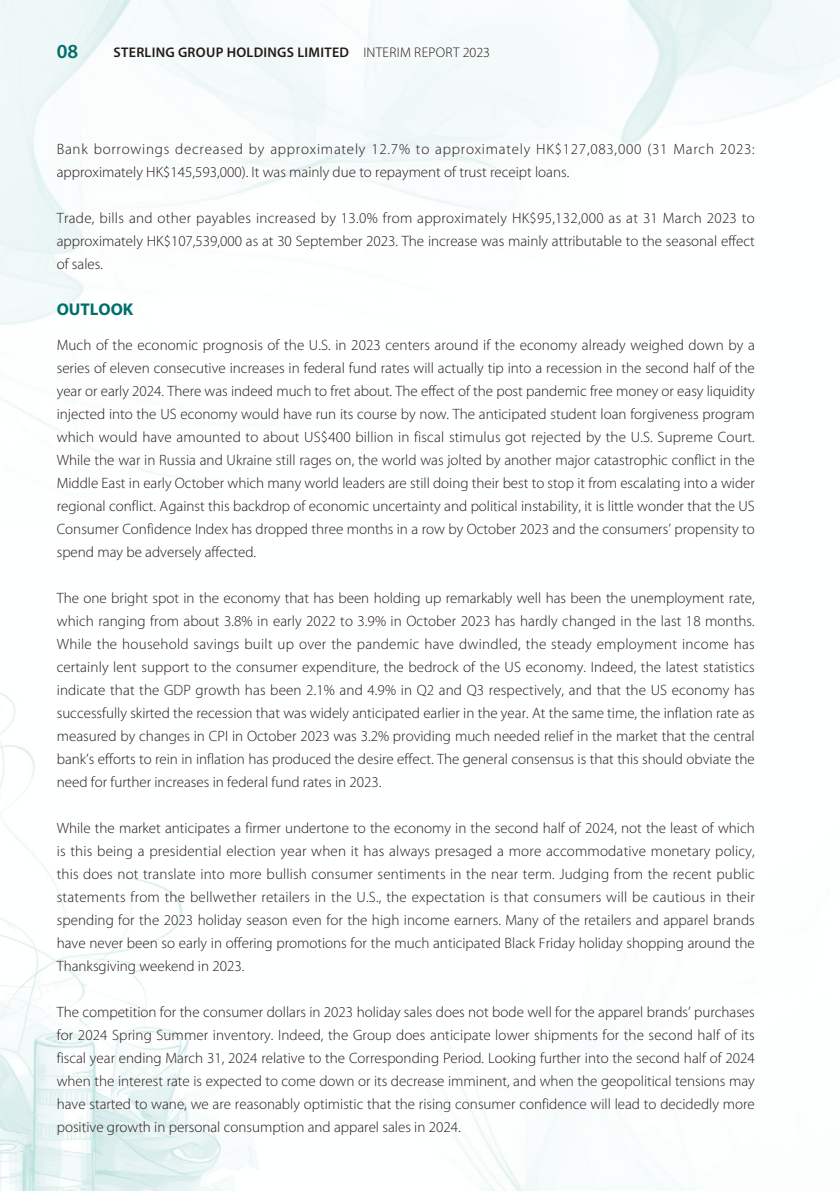
<style>
.page{position:relative;width:840px;height:1191px;background:#fff}
.page>*{position:absolute;margin:0;border:0;box-sizing:border-box;transform-origin:0 0}
.t1{font:600 20px "Myriad Pro";color:#006e6b}
.t2{font:700 17px "Myriad Pro";color:#006e6b}
.t3{font:300 15px/23px "Myriad Pro";color:#231916;text-align:justify}
.t4{font:300 15px/23px "Myriad Pro";letter-spacing:.05em;color:#231916}
.t5{font:600 14px "Myriad Pro";letter-spacing:.02em;color:#231916}
.s1{font-weight:300}
</style>
<div class="page">
<img style="left:0;top:0;width:839px;height:1191px">
<h1 class="t1" style="left:57px;top:44px;width:23px">08</h1>
<p class="t5" style="left:114px;top:47px;width:378px">STERLING GROUP HOLDINGS LIMITED <span class="s1">INTERIM REPORT 2023</span></p>
<p class="t4" style="left:57px;top:139px;width:699px">Bank borrowings decreased by approximately 12.7% to approximately HK$127,083,000 (31 March 2023: approximately HK$145,593,000). It was mainly due to repayment of trust receipt loans.</p>
<p class="t3" style="left:57px;top:208px;width:699px">Trade, bills and other payables increased by 13.0% from approximately HK$95,132,000 as at 31 March 2023 to approximately HK$107,539,000 as at 30 September 2023. The increase was mainly attributable to the seasonal effect of sales.</p>
<p class="t2" style="left:57px;top:303px;width:78px">OUTLOOK</p>
<p class="t3" style="left:57px;top:335px;width:699px">Much of the economic prognosis of the U.S. in 2023 centers around if the economy already weighed down by a series of eleven consecutive increases in federal fund rates will actually tip into a recession in the second half of the year or early 2024. There was indeed much to fret about. The effect of the post pandemic free money or easy liquidity injected into the US economy would have run its course by now. The anticipated student loan forgiveness program which would have amounted to about US$400 billion in fiscal stimulus got rejected by the U.S. Supreme Court.<br>While the war in Russia and Ukraine still rages on, the world was jolted by another major catastrophic conflict in the Middle East in early October which many world leaders are still doing their best to stop it from escalating into a wider regional conflict. Against this backdrop of economic uncertainty and political instability, it is little wonder that the US Consumer Confidence Index has dropped three months in a row by October 2023 and the consumers’ propensity to spend may be adversely affected.</p>
<p class="t3" style="left:57px;top:588px;width:699px">The one bright spot in the economy that has been holding up remarkably well has been the unemployment rate, which ranging from about 3.8% in early 2022 to 3.9% in October 2023 has hardly changed in the last 18 months.<br>While the household savings built up over the pandemic have dwindled, the steady employment income has certainly lent support to the consumer expenditure, the bedrock of the US economy. Indeed, the latest statistics indicate that the GDP growth has been 2.1% and 4.9% in Q2 and Q3 respectively, and that the US economy has successfully skirted the recession that was widely anticipated earlier in the year. At the same time, the inflation rate as measured by changes in CPI in October 2023 was 3.2% providing much needed relief in the market that the central bank’s efforts to rein in inflation has produced the desire effect. The general consensus is that this should obviate the need for further increases in federal fund rates in 2023.</p>
<p class="t3" style="left:57px;top:818px;width:699px">While the market anticipates a firmer undertone to the economy in the second half of 2024, not the least of which is this being a presidential election year when it has always presaged a more accommodative monetary policy, this does not translate into more bullish consumer sentiments in the near term. Judging from the recent public statements from the bellwether retailers in the U.S., the expectation is that consumers will be cautious in their spending for the 2023 holiday season even for the high income earners. Many of the retailers and apparel brands have never been so early in offering promotions for the much anticipated Black Friday holiday shopping around the Thanksgiving weekend in 2023.</p>
<p class="t3" style="left:57px;top:1002px;width:699px">The competition for the consumer dollars in 2023 holiday sales does not bode well for the apparel brands’ purchases for 2024 Spring Summer inventory. Indeed, the Group does anticipate lower shipments for the second half of its fiscal year ending March 31, 2024 relative to the Corresponding Period. Looking further into the second half of 2024 when the interest rate is expected to come down or its decrease imminent, and when the geopolitical tensions may have started to wane, we are reasonably optimistic that the rising consumer confidence will lead to decidedly more positive growth in personal consumption and apparel sales in 2024.</p>
</div>
